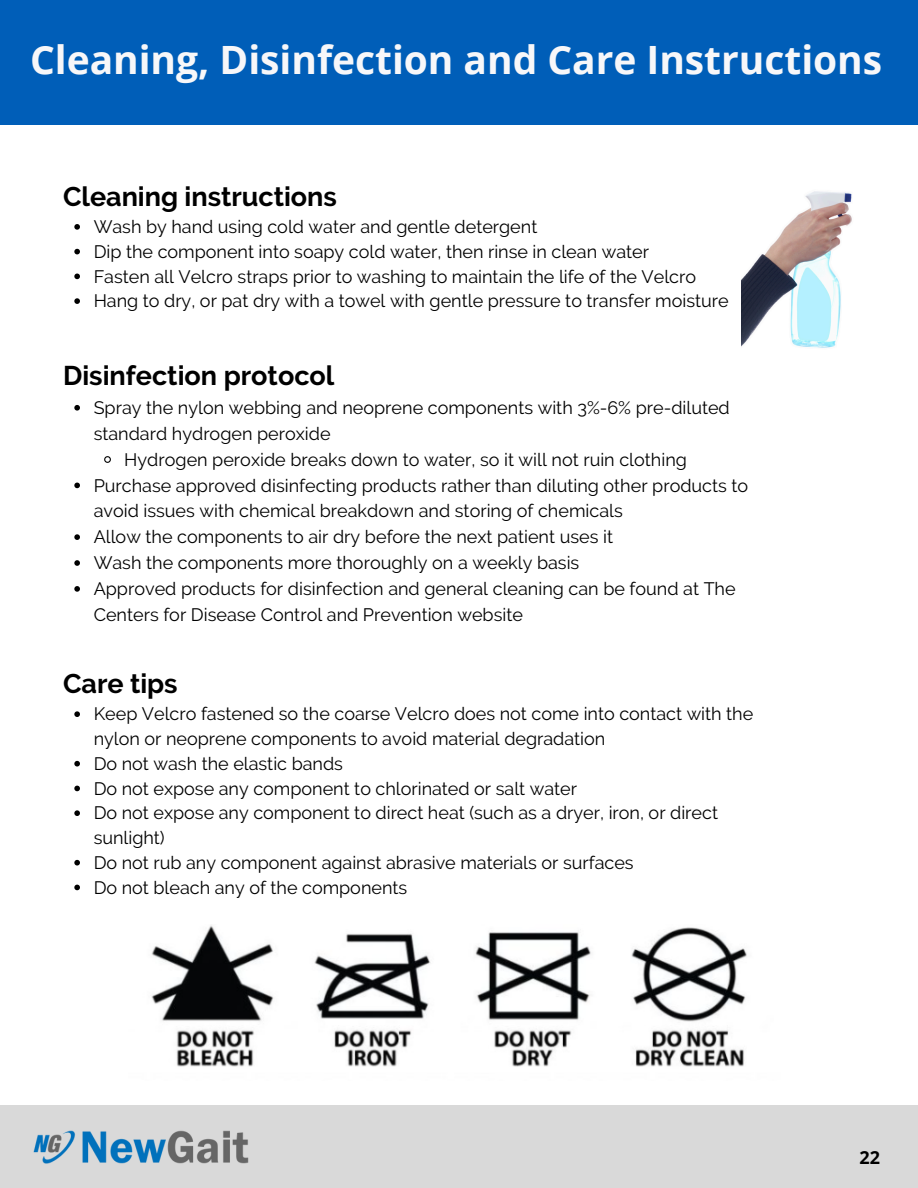
<style>
.page{position:relative;width:918px;height:1188px;background:#fff}
.page>*{position:absolute;margin:0;border:0;box-sizing:border-box;transform-origin:0 0}
.t1{font:700 39px "Open Sans";color:#f7f7f9}
.t2{font:700 27px "Raleway";color:#000}
.t3{font:18px/24.8px "Raleway";color:#000}
.t4{font:700 18px "Open Sans";color:#000}
</style>
<div class="page">
<div style="left:0;top:1105px;width:918px;height:83px;background:#d9d9d9"></div>
<img style="left:33px;top:1130px;width:216px;height:34px">
<div style="left:0;top:0;width:918px;height:124px;background:#005eb8"></div>
<img style="left:151px;top:925px;width:596px;height:142px">
<img style="left:741px;top:191px;width:111px;height:157px">
<svg style="left:74px;top:224px;width:6px;height:6px"></svg>
<svg style="left:74px;top:249px;width:6px;height:5px"></svg>
<svg style="left:74px;top:274px;width:6px;height:5px"></svg>
<svg style="left:74px;top:298px;width:6px;height:6px"></svg>
<svg style="left:74px;top:711px;width:6px;height:6px"></svg>
<svg style="left:74px;top:761px;width:6px;height:6px"></svg>
<svg style="left:74px;top:786px;width:6px;height:5px"></svg>
<svg style="left:74px;top:810px;width:6px;height:6px"></svg>
<svg style="left:74px;top:860px;width:6px;height:6px"></svg>
<svg style="left:74px;top:885px;width:6px;height:5px"></svg>
<svg style="left:74px;top:405px;width:6px;height:6px"></svg>
<svg style="left:104px;top:456px;width:7px;height:7px"></svg>
<svg style="left:74px;top:483px;width:6px;height:5px"></svg>
<svg style="left:74px;top:534px;width:6px;height:6px"></svg>
<svg style="left:74px;top:560px;width:6px;height:6px"></svg>
<svg style="left:74px;top:586px;width:6px;height:6px"></svg>
<p class="t1" style="left:30px;top:32px;width:854px">Cleaning, Disinfection and Care Instructions</p>
<h2 class="t2" style="left:63px;top:181px;width:275px">Cleaning instructions</h2>
<p class="t3" style="left:94px;top:214px;width:637px">Wash by hand using cold water and gentle detergent<br>Dip the component into soapy cold water, then rinse in clean water<br>Fasten all Velcro straps prior to washing to maintain the life of the Velcro Hang to dry, or pat dry with a towel with gentle pressure to transfer moisture</p>
<h2 class="t2" style="left:63px;top:359px;width:273px">Disinfection protocol</h2>
<p class="t3" style="left:94px;top:395px;width:638px">Spray the nylon webbing and neoprene components with 3%-6% pre-diluted</p>
<p class="t3" style="left:94px;top:421px;width:238px">standard hydrogen peroxide</p>
<p class="t3" style="left:124px;top:447px;width:564px">Hydrogen peroxide breaks down to water, so it will not ruin clothing</p>
<p class="t3" style="left:94px;top:473px;width:656px">Purchase approved disinfecting products rather than diluting other products to</p>
<p class="t3" style="left:94px;top:499px;width:531px">avoid issues with chemical breakdown and storing of chemicals</p>
<p class="t3" style="left:94px;top:525px;width:521px">Allow the components to air dry before the next patient uses it</p>
<p class="t3" style="left:94px;top:550px;width:487px">Wash the components more thoroughly on a weekly basis</p>
<p class="t3" style="left:94px;top:576px;width:644px">Approved products for disinfection and general cleaning can be found at The</p>
<p class="t3" style="left:94px;top:602px;width:431px">Centers for Disease Control and Prevention website</p>
<h2 class="t2" style="left:63px;top:668px;width:116px">Care tips</h2>
<p class="t3" style="left:94px;top:702px;width:661px">Keep Velcro fastened so the coarse Velcro does not come into contact with the nylon or neoprene components to avoid material degradation<br>Do not wash the elastic bands<br>Do not expose any component to chlorinated or salt water<br>Do not expose any component to direct heat (such as a dryer, iron, or direct sunlight)<br>Do not rub any component against abrasive materials or surfaces<br>Do not bleach any of the components</p>
<p class="t4" style="left:860px;top:1145px;width:22px">22</p>
</div>
